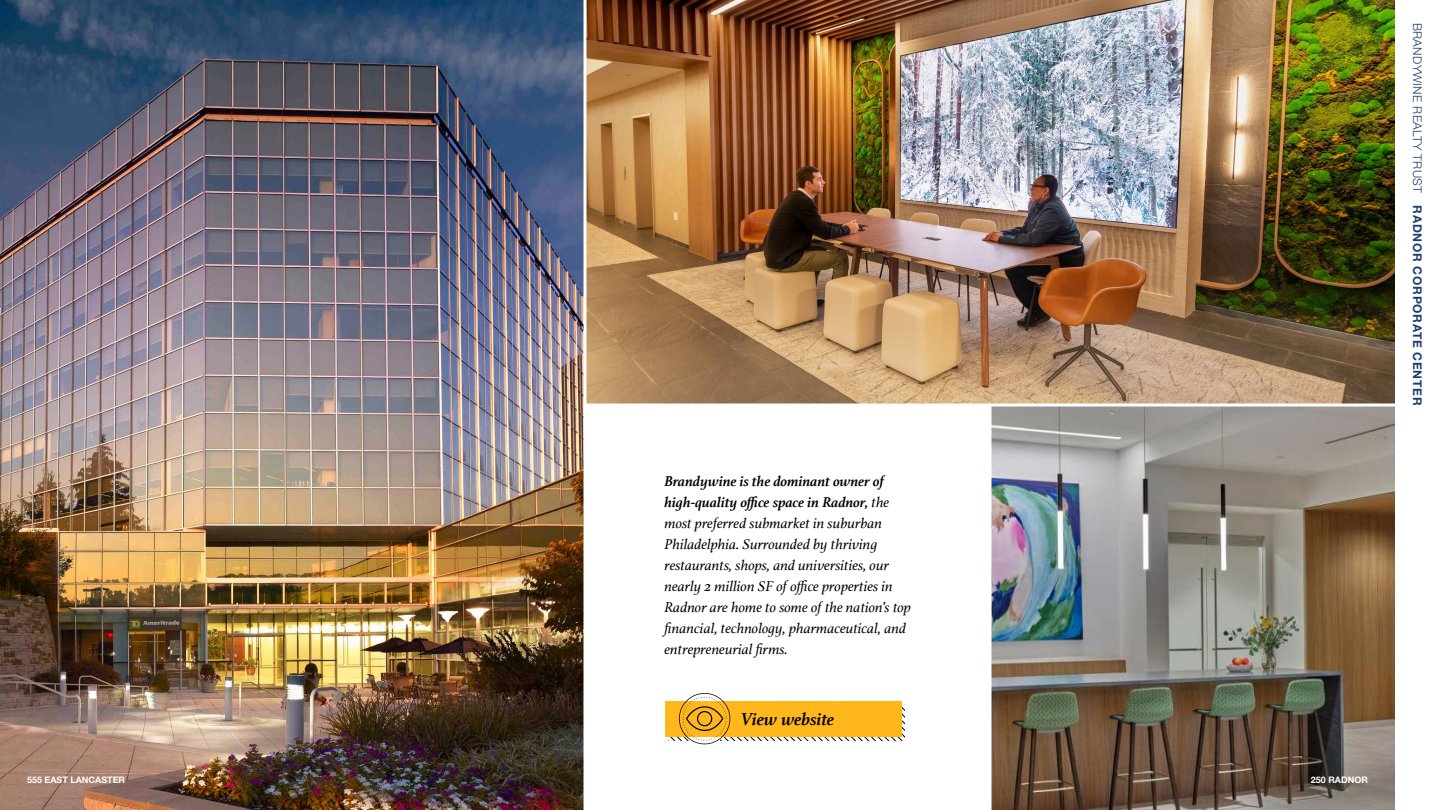
<style>
.page{position:relative;width:1440px;height:810px;background:#fff}
.page>*{position:absolute;margin:0;border:0;box-sizing:border-box;transform-origin:0 0}
.t1{font:italic 700 18.23px "Athelas";color:#000}
.t2{font:italic 15px/21px "Athelas";color:#000}
.t3{font:300 12px "Helvetica Neue LT Std";letter-spacing:.03em;color:#1b3e6e}
.t4{font:700 9px "Helvetica Neue LT Std";color:#fff}
.s1{font-weight:700}
</style>
<div class="page">
<svg style="left:668px;top:693px;width:237px;height:51px"></svg>
<img style="left:992px;top:406px;width:403px;height:404px">
<img style="left:0;top:0;width:584px;height:810px">
<img style="left:586px;top:0;width:809px;height:404px">
<svg style="left:991px;top:406px;width:1px;height:404px"></svg>
<p class="t2" style="left:664px;top:471px;width:248px"><span class="s1">Brandywine is the dominant owner of high-quality office space in Radnor,</span> the most preferred submarket in suburban Philadelphia. Surrounded by thriving restaurants, shops, and universities, our nearly 2 million SF of office properties in Radnor are home to some of the nation’s top financial, technology, pharmaceutical, and entrepreneurial firms.</p>
<p class="t1" style="left:741px;top:705px;width:95px">View website</p>
<p class="t4" style="left:27px;top:774px;width:100px">555 EAST LANCASTER</p>
<p class="t4" style="left:1311px;top:774px;width:59px">250 RADNOR</p>
<p class="t3" style="left:1425px;top:22px;width:384px;rotate:90deg">BRANDYWINE REALTY TRUST <span class="s1">RADNOR CORPORATE CENTER</span></p>
</div>
